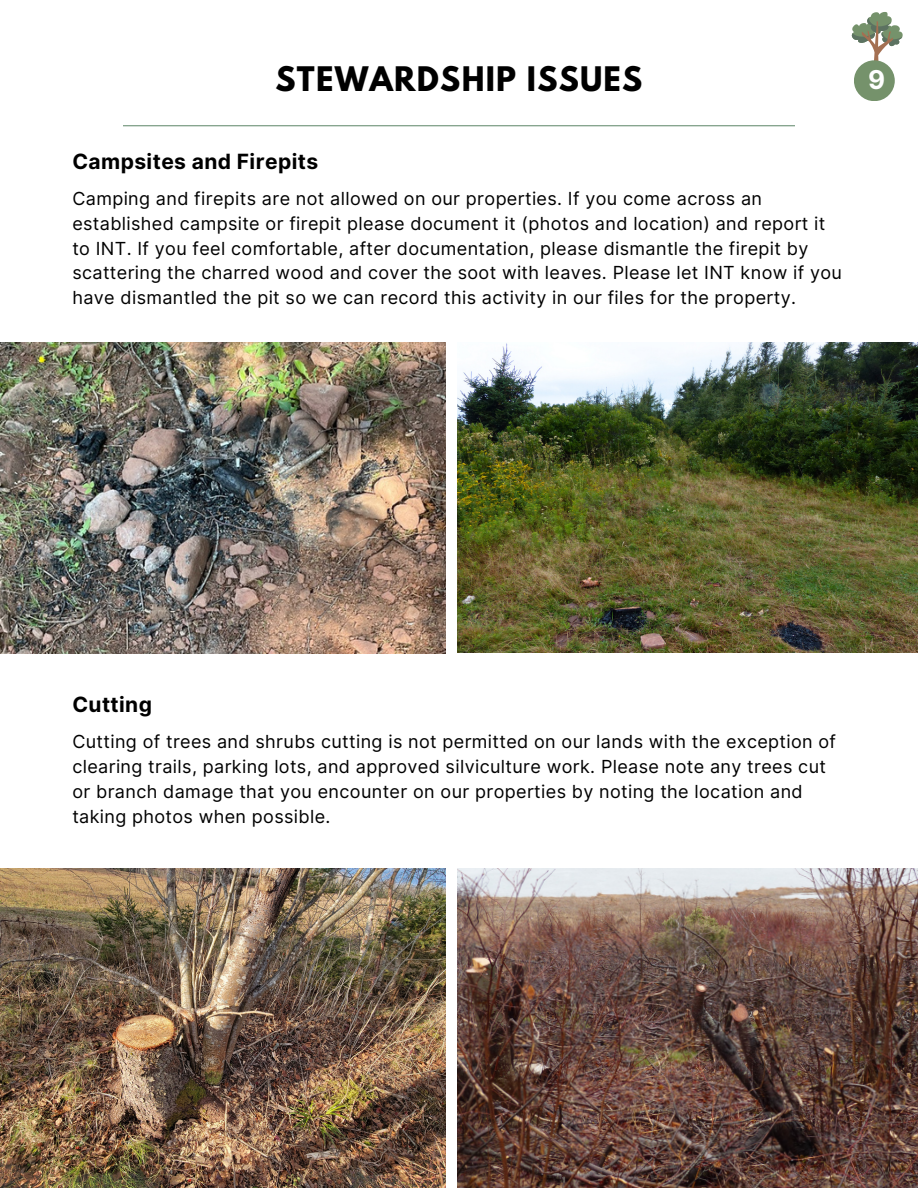
<style>
.page{position:relative;width:918px;height:1188px;background:#fff}
.page>*{position:absolute;margin:0;border:0;box-sizing:border-box;transform-origin:0 0}
.t1{font:700 30px "League Spartan";letter-spacing:.04em;color:#000}
.t2{font:700 25.8px "Inter";color:#fff}
.t3{font:700 21px "Inter";letter-spacing:.02em;color:#000}
.t4{font:18px/24.8px "Inter";letter-spacing:.02em;color:#000}
</style>
<div class="page">
<hr style="left:123px;top:125px;width:672px;height:1px;background:#6e9277">
<img style="left:457px;top:868px;width:461px;height:320px">
<img style="left:0;top:868px;width:446px;height:320px">
<img style="left:0;top:343px;width:446px;height:310px">
<img style="left:457px;top:343px;width:461px;height:310px">
<svg style="left:852px;top:12px;width:51px;height:64px"></svg>
<div style="left:854px;top:60px;width:41px;height:41px;background:#75926b;border-radius:50%"></div>
<h1 class="t1" style="left:276px;top:55px;width:368px">STEWARDSHIP ISSUES</h1>
<p class="t3" style="left:72px;top:146px;width:247px">Campsites and Firepits</p>
<p class="t4" style="left:72px;top:186px;width:771px">Camping and firepits are not allowed on our properties. If you come across an established campsite or firepit please document it (photos and location) and report it to INT. If you feel comfortable, after documentation, please dismantle the firepit by scattering the charred wood and cover the soot with leaves. Please let INT know if you have dismantled the pit so we can record this activity in our files for the property.</p>
<h2 class="t2" style="left:868px;top:61px;width:19px">9</h2>
<p class="t3" style="left:72px;top:689px;width:81px">Cutting</p>
<p class="t4" style="left:72px;top:730px;width:765px">Cutting of trees and shrubs cutting is not permitted on our lands with the exception of clearing trails, parking lots, and approved silviculture work. Please note any trees cut or branch damage that you encounter on our properties by noting the location and taking photos when possible.</p>
</div>
